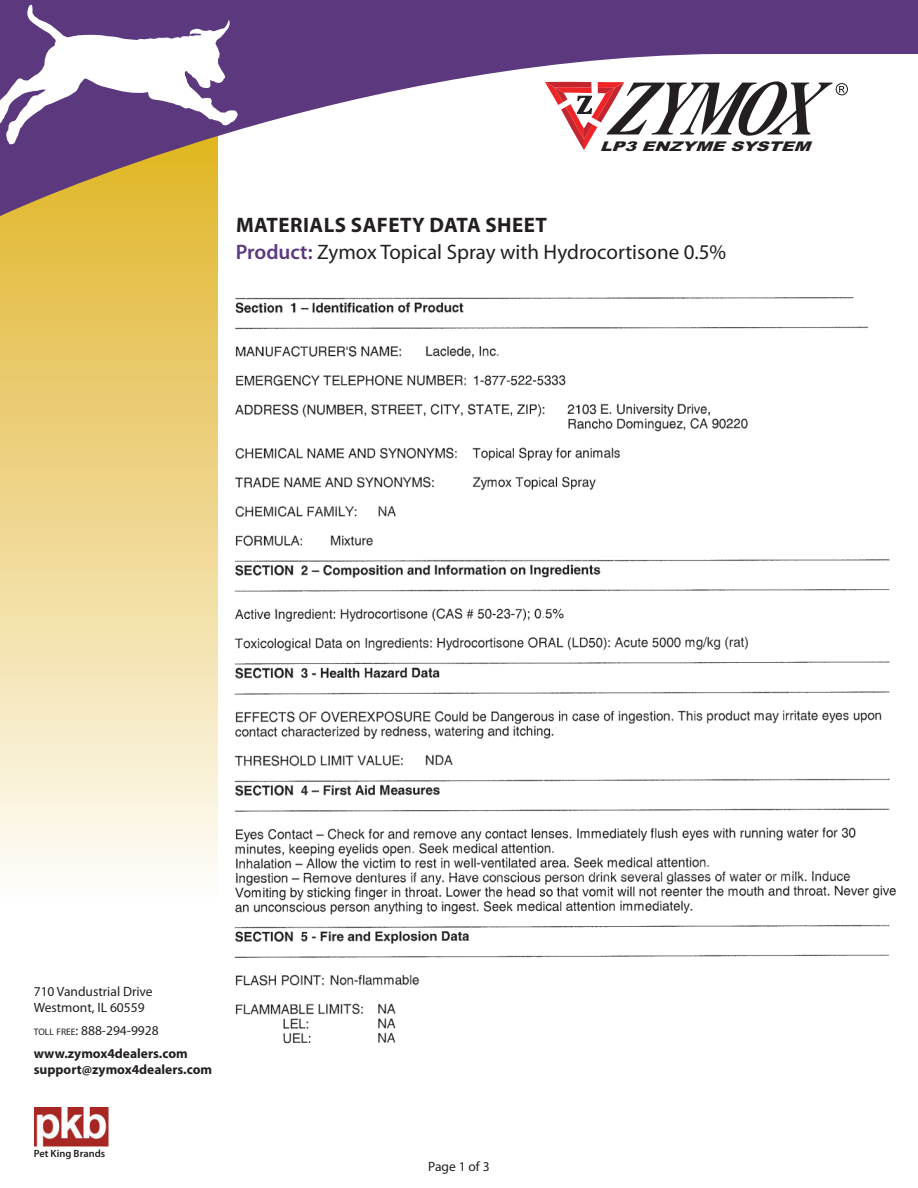
<style>
.page{position:relative;width:918px;height:1188px;background:#fff}
.page>*{position:absolute;margin:0;border:0;box-sizing:border-box;transform-origin:0 0}
.t1{font:21px/27px "Myriad Pro";color:#231f20}
.t2{font:700 13.5px/23px "Myriad Pro";color:#231f20}
.t3{font:13.5px/16.2px "Myriad Pro";color:#231f20}
.t4{font:italic 900 13.35px "Arial";color:#231f20;scale:1.31 1}
.t5{font:600 10.5px "Myriad Pro";color:#231f20}
.s1{font-weight:700}
.s2{font-weight:600;color:#5c387e}
.s3{font-weight:400;font-size:9.45px}
.s4{font-weight:400}
</style>
<div class="page">
<img style="left:234px;top:297px;width:662px;height:747px">
<svg style="left:0;top:216px;width:218px;height:656px;background:#f0da97"></svg>
<div style="left:0;top:0;width:918px;height:54px;background:#5c387e"></div>
<svg style="left:0;top:4px;width:716px;height:212px"></svg>
<svg style="left:545px;top:81px;width:303px;height:69px"></svg>
<svg style="left:0;top:5px;width:238px;height:140px"></svg>
<img style="left:34px;top:1107px;width:75px;height:40px">
<p class="t4" style="left:600px;top:138px;width:164px">LP3 ENZYME SYSTEM</p>
<p class="t1" style="left:236px;top:213px;width:492px"><span class="s1">MATERIALS SAFETY DATA SHEET<br></span><span class="s2">Product:</span> Zymox Topical Spray with Hydrocortisone 0.5%</p>
<p class="t3" style="left:34px;top:984px;width:121px">710 Vandustrial Drive<br>Westmont, IL 60559</p>
<p class="t2" style="left:34px;top:1020px;width:156px"><span class="s3">TOLL FREE</span><span class="s4">: 888-294-9928 </span>www.zymox4dealers.com</p>
<p class="t2" style="left:34px;top:1059px;width:180px">support@zymox4dealers.com</p>
<p class="t5" style="left:34px;top:1150px;width:73px">Pet King Brands</p>
<p class="t3" style="left:428px;top:1160px;width:63px">Page 1 of 3</p>
</div>
